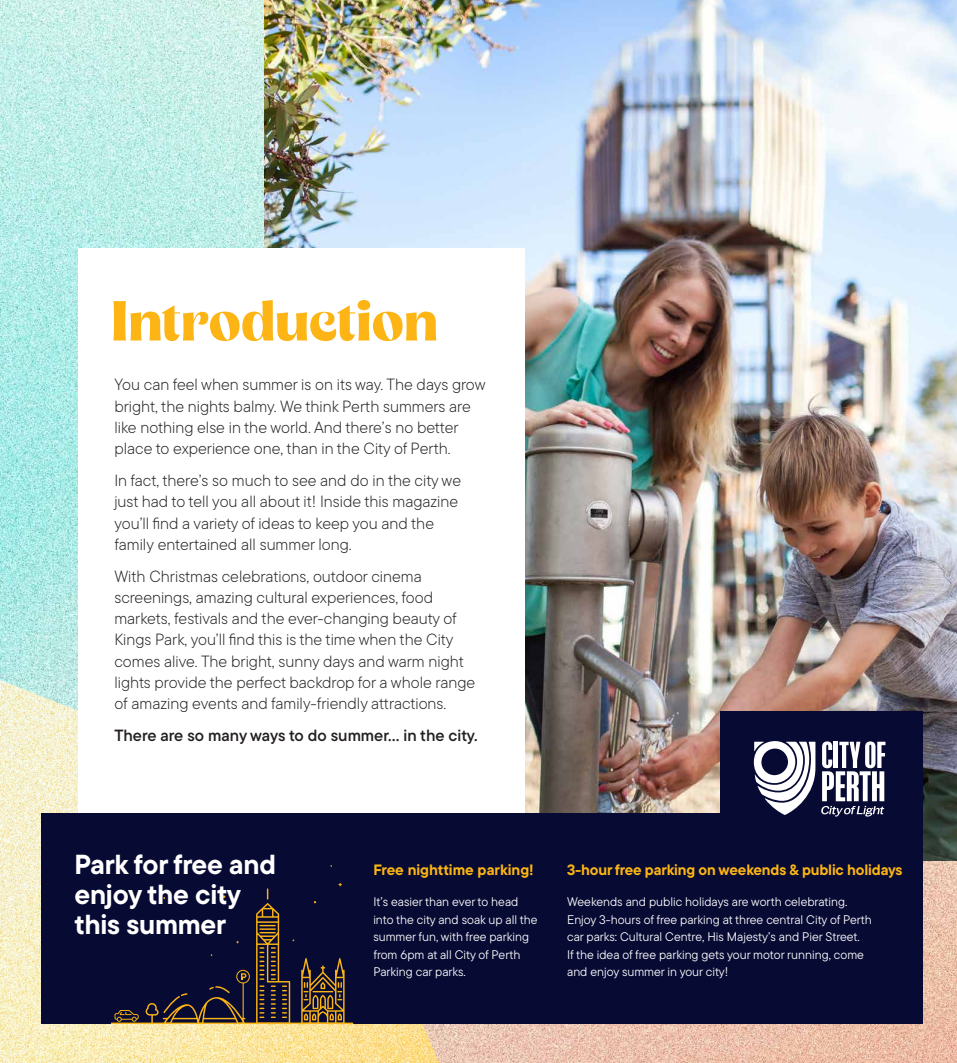
<style>
.page{position:relative;width:957px;height:1063px;background:#fff}
.page>*{position:absolute;margin:0;border:0;box-sizing:border-box;transform-origin:0 0}
.t1{font:56.25px "Bropella";color:#fcb515}
.t2{font:700 27.5px/30px "TT Commons Pro";letter-spacing:-.01em;color:#fff}
.t3{font:300 16.25px/21.2px "TT Commons Pro";color:#231f20}
.t4{font:16.25px "TT Commons Pro Db";color:#231f20}
.t5{font:700 15px "TT Commons Pro";letter-spacing:-.01em;color:#fcb515}
.t6{font:12.5px/17.5px "TT Commons Pro";color:#fff}
</style>
<div class="page">
<img style="left:0;top:0;width:957px;height:1063px">
<img style="left:264px;top:0;width:693px;height:860px">
<div style="left:78px;top:248px;width:446px;height:565px;background:#fff"></div>
<svg style="left:0;top:657px;width:464px;height:406px"></svg>
<div style="left:41px;top:813px;width:881px;height:211px;background:#070a33"></div>
<svg style="left:237px;top:970px;width:12px;height:13px"></svg>
<div style="left:236px;top:970px;width:14px;height:13px;border:1px solid #fcb515;border-radius:50%"></div>
<svg style="left:241px;top:973px;width:5px;height:7px"></svg>
<hr style="left:243px;top:983px;width:1px;height:41px;background:#fcb515">
<hr style="left:111px;top:1023px;width:242px;height:1px;background:#fcb515">
<svg style="left:301px;top:958px;width:43px;height:65px"></svg>
<svg style="left:256px;top:888px;width:38px;height:135px"></svg>
<svg style="left:146px;top:986px;width:99px;height:37px"></svg>
<svg style="left:115px;top:1010px;width:24px;height:12px"></svg>
<div style="left:720px;top:711px;width:202px;height:102px;background:#070a33"></div>
<svg style="left:754px;top:741px;width:61px;height:74px"></svg>
<svg style="left:821px;top:741px;width:64px;height:76px"></svg>
<h1 class="t1" style="left:111px;top:288px;width:328px">Introduction</h1>
<p class="t3" style="left:114px;top:374px;width:373px">You can feel when summer is on its way. The days grow bright, the nights balmy. We think Perth summers are like nothing else in the world. And there’s no better place to experience one, than in the City of Perth.</p>
<p class="t3" style="left:114px;top:470px;width:348px">In fact, there’s so much to see and do in the city we just had to tell you all about it! Inside this magazine you’ll find a variety of ideas to keep you and the family entertained all summer long.</p>
<p class="t3" style="left:114px;top:565px;width:362px">With Christmas celebrations, outdoor cinema screenings, amazing cultural experiences, food markets, festivals and the ever-changing beauty of Kings Park, you’ll find this is the time when the City comes alive. The bright, sunny days and warm night lights provide the perfect backdrop for a whole range of amazing events and family-friendly attractions.</p>
<p class="t4" style="left:114px;top:723px;width:365px">There are so many ways to do summer… in the city.</p>
<h2 class="t2" style="left:75px;top:849px;width:203px">Park for free and enjoy the city this summer</h2>
<p class="t5" style="left:373px;top:858px;width:162px">Free nighttime parking!</p>
<p class="t6" style="left:373px;top:893px;width:166px">It’s easier than ever to head into the city and soak up all the summer fun, with free parking from 6pm at all City of Perth<br>Parking car parks.</p>
<p class="t5" style="left:567px;top:858px;width:337px">3-hour free parking on weekends &amp; public holidays</p>
<p class="t6" style="left:567px;top:893px;width:306px">Weekends and public holidays are worth celebrating.<br>Enjoy 3-hours of free parking at three central City of Perth car parks: Cultural Centre, His Majesty’s and Pier Street.<br>If the idea of free parking gets your motor running, come and enjoy summer in your city!</p>
</div>
